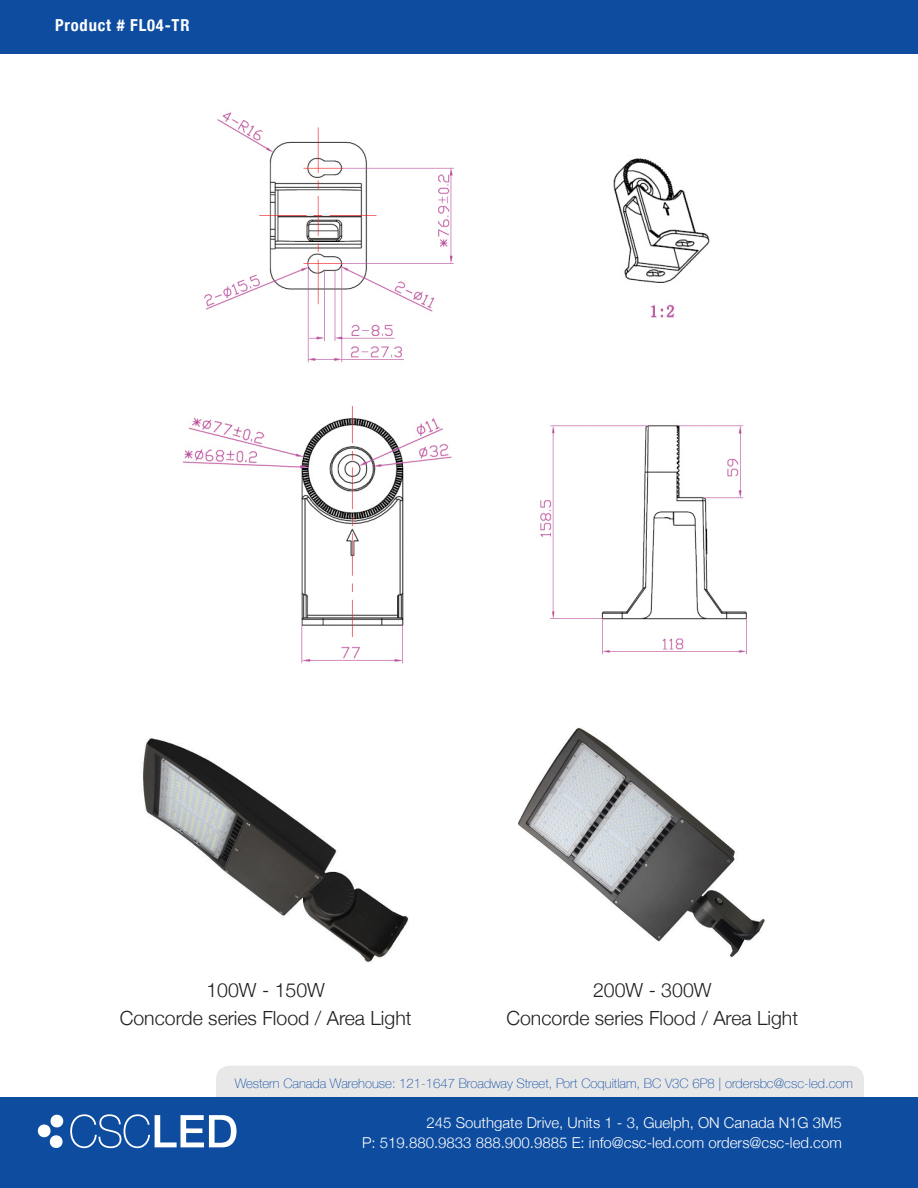
<style>
.page{position:relative;width:918px;height:1188px;background:#fff}
.page>*{position:absolute;margin:0;border:0;box-sizing:border-box;transform-origin:0 0}
.t1{font:300 19.5px "Helvetica Neue";color:#231f20}
.t2{font:700 condensed 16.5px "Helvetica Neue";letter-spacing:.05em;color:#fff}
.t3{font:300 15px "Helvetica Neue";color:#fff}
.t4{font:100 13.2px "Helvetica Neue";color:#0d4c9f}
</style>
<div class="page">
<div style="left:216px;top:1066px;width:648px;height:31px;background:#e9e8e9"></div>
<div style="left:0;top:1097px;width:918px;height:91px;background:#0d4c9f"></div>
<svg style="left:70px;top:1114px;width:167px;height:34px"></svg>
<div style="left:51px;top:1115px;width:12px;height:12px;background:#fff;border-radius:6px"></div>
<div style="left:50px;top:1135px;width:13px;height:13px;background:#fff;border-radius:6px"></div>
<div style="left:38px;top:1125px;width:13px;height:12px;background:#fff;border-radius:6px"></div>
<div style="left:1px;top:0;width:917px;height:53px;background:#0d4c9f"></div>
<img style="left:204px;top:112px;width:250px;height:251px">
<img style="left:613px;top:158px;width:97px;height:160px">
<img style="left:184px;top:406px;width:268px;height:258px">
<img style="left:540px;top:425px;width:207px;height:230px">
<img style="left:143px;top:738px;width:266px;height:224px">
<img style="left:518px;top:728px;width:247px;height:230px">
<p class="t2" style="left:55px;top:11px;width:136px">Product # FL04-TR</p>
<p class="t1" style="left:206px;top:974px;width:120px">100W - 150W</p>
<p class="t1" style="left:120px;top:1002px;width:293px">Concorde series Flood / Area Light</p>
<p class="t1" style="left:593px;top:974px;width:120px">200W - 300W</p>
<p class="t1" style="left:506px;top:1002px;width:293px">Concorde series Flood / Area Light</p>
<p class="t4" style="left:235px;top:1073px;width:620px">Western Canada Warehouse: 121-1647 Broadway Street, Port Coquitlam, BC V3C 6P8 | ordersbc@csc-led.com</p>
<p class="t3" style="left:427px;top:1111px;width:417px">245 Southgate Drive, Units 1 - 3, Guelph, ON Canada N1G 3M5</p>
<p class="t3" style="left:362px;top:1130px;width:481px">P: 519.880.9833 888.900.9885 E: info@csc-led.com orders@csc-led.com</p>
</div>
